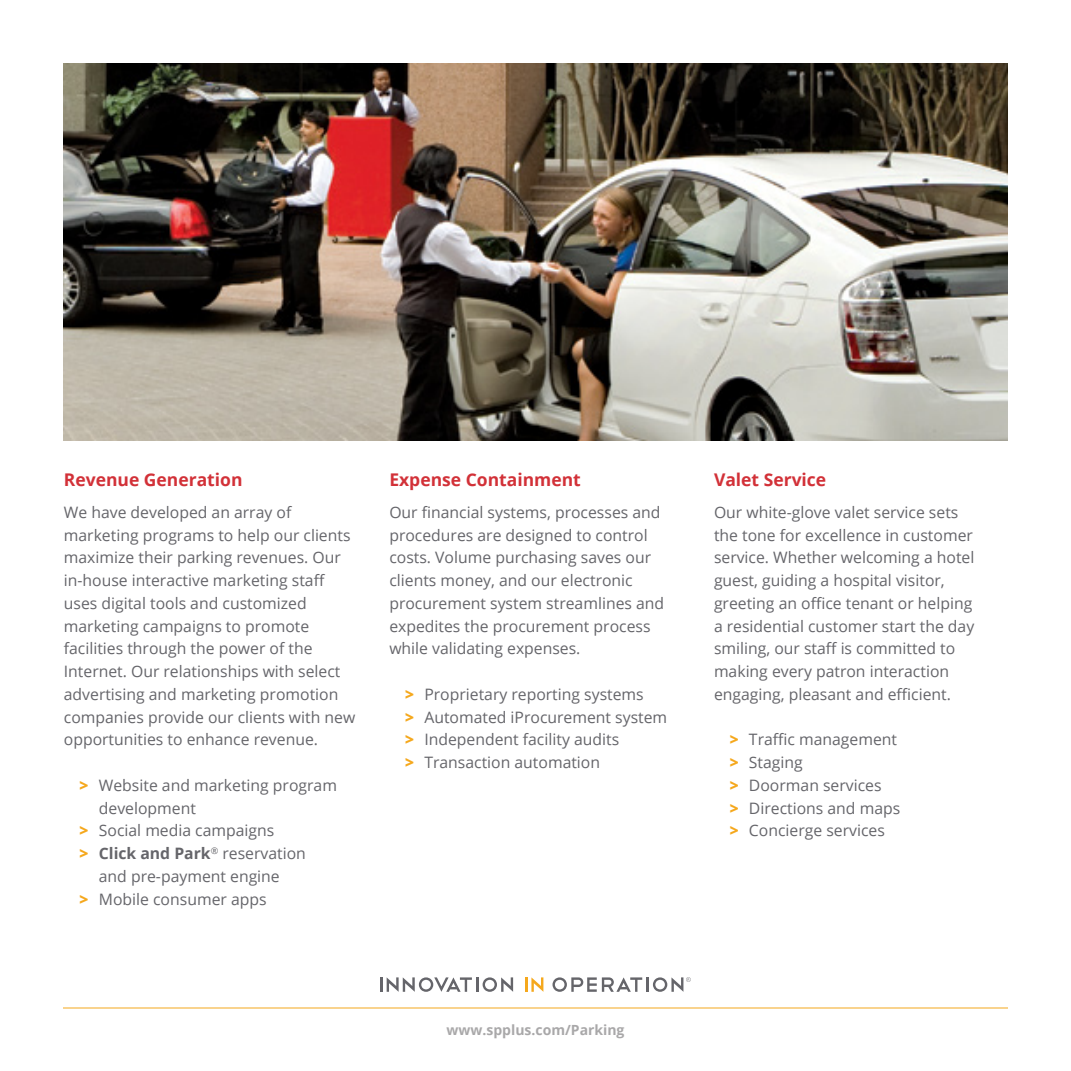
<style>
.page{position:relative;width:1071px;height:1071px;background:#fff}
.page>*{position:absolute;margin:0;border:0;box-sizing:border-box;transform-origin:0 0}
.t1{font:700 17.5px "Open Sans";color:#d23138}
.t2{font:15.75px/22.8px "Open Sans";color:#65656a}
.t3{font:700 15.75px "Open Sans";color:#65656a}
.t4{font:700 14px "Open Sans";color:#a9a8a9}
.s1{font-weight:800;color:#f5a81d}
.s2{font-weight:400}
</style>
<div class="page">
<hr style="left:63px;top:1008px;width:945px;height:1px;background:#f5a81d">
<img style="left:64px;top:64px;width:943px;height:376px">
<svg style="left:380px;top:977px;width:133px;height:15px"></svg>
<svg style="left:525px;top:977px;width:18px;height:15px"></svg>
<svg style="left:553px;top:977px;width:89px;height:15px"></svg>
<hr style="left:646px;top:977px;width:3px;height:15px;background:#65656a">
<svg style="left:653px;top:977px;width:38px;height:15px"></svg>
<p class="t1" style="left:64px;top:468px;width:180px">Revenue Generation</p>
<p class="t2" style="left:64px;top:500px;width:293px">We have developed an array of marketing programs to help our clients maximize their parking revenues. Our in-house interactive marketing staff uses digital tools and customized marketing campaigns to promote facilities through the power of the Internet. Our relationships with select advertising and marketing promotion companies provide our clients with new opportunities to enhance revenue.</p>
<p class="t2" style="left:80px;top:773px;width:259px"><span class="s1">&gt;</span> Website and marketing program</p>
<p class="t2" style="left:99px;top:796px;width:99px">development</p>
<p class="t2" style="left:80px;top:819px;width:196px"><span class="s1">&gt;</span> Social media campaigns</p>
<p class="t3" style="left:80px;top:842px;width:228px"><span class="s1">&gt;</span> Click and Park<sup>®</sup> <span class="s2">reservation</span></p>
<p class="t2" style="left:99px;top:864px;width:182px">and pre-payment engine</p>
<p class="t2" style="left:80px;top:887px;width:188px"><span class="s1">&gt;</span> Mobile consumer apps</p>
<p class="t1" style="left:389px;top:468px;width:193px">Expense Containment</p>
<p class="t2" style="left:389px;top:500px;width:276px">Our financial systems, processes and procedures are designed to control costs. Volume purchasing saves our clients money, and our electronic procurement system streamlines and expedites the procurement process while validating expenses.</p>
<p class="t2" style="left:405px;top:682px;width:264px"><span class="s1">&gt;</span> Proprietary reporting systems<br><span class="s1">&gt;</span> Automated iProcurement system <span class="s1">&gt;</span> Independent facility audits<br><span class="s1">&gt;</span> Transaction automation</p>
<p class="t4" style="left:446px;top:1020px;width:180px">www.spplus.com/Parking</p>
<p class="t1" style="left:714px;top:468px;width:114px">Valet Service</p>
<p class="t2" style="left:714px;top:500px;width:262px">Our white-glove valet service sets the tone for excellence in customer service. Whether welcoming a hotel guest, guiding a hospital visitor, greeting an office tenant or helping a residential customer start the day smiling, our staff is committed to making every patron interaction engaging, pleasant and efficient.</p>
<p class="t2" style="left:730px;top:728px;width:172px"><span class="s1">&gt;</span> Traffic management <span class="s1">&gt;</span> Staging<br><span class="s1">&gt;</span> Doorman services<br><span class="s1">&gt;</span> Directions and maps <span class="s1">&gt;</span> Concierge services</p>
</div>
